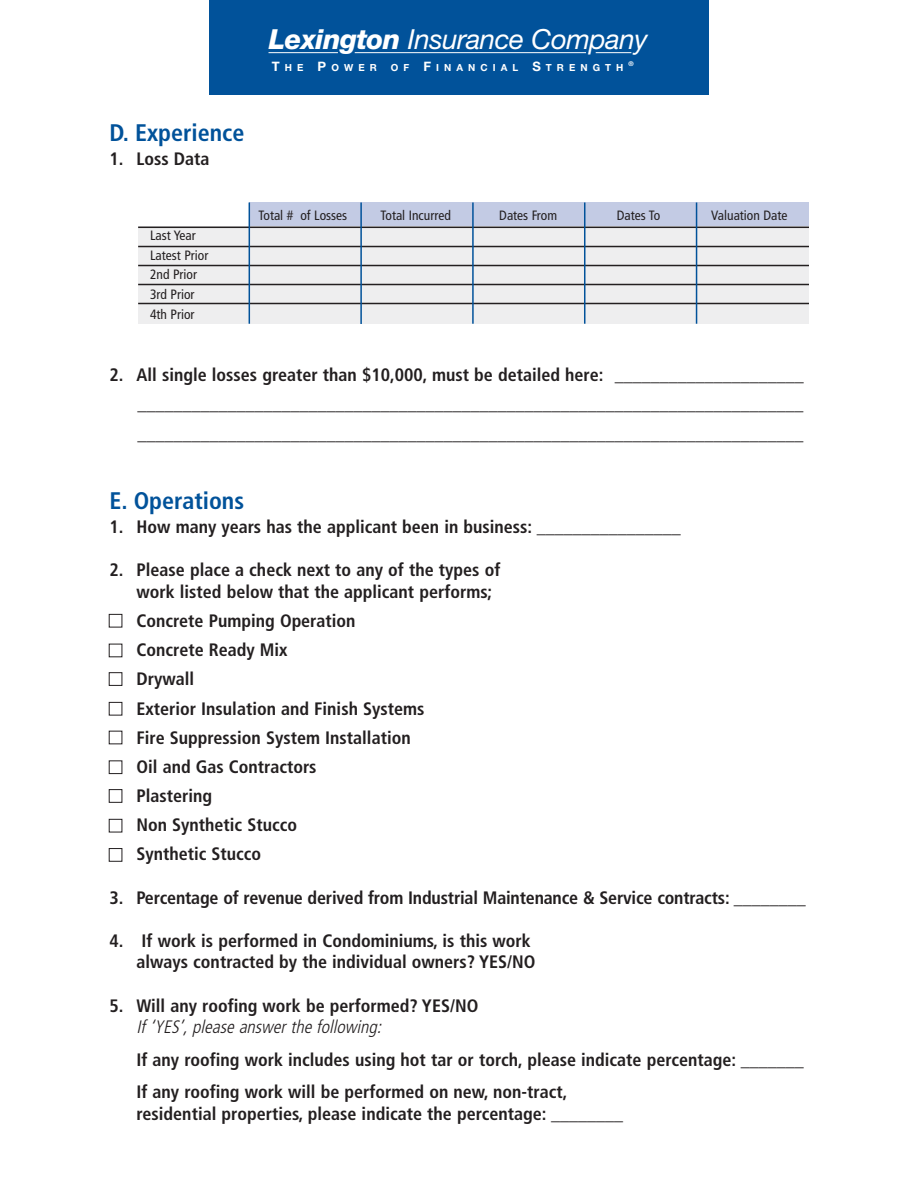
<style>
.page{position:relative;width:918px;height:1188px;background:#fff}
.page>*{position:absolute;margin:0;border:0;box-sizing:border-box;transform-origin:0 0}
.t1{font:italic 27.6px "Helvetica Neue";letter-spacing:-.015em;color:#fff}
.t2{font:700 condensed 24px "Frutiger";color:#01529a}
.t3{font:700 condensed 18px/29.1px "Frutiger";color:#231f20}
.t4{font:italic 300 condensed 18px "Frutiger";color:#231f20}
.t5{font:condensed 13.5px/19.5px "Frutiger";color:#231f20}
.t6{font:700 9.75px "Helvetica Neue";letter-spacing:.52em;color:#fff}
.t7{font:700 6.45px "Helvetica Neue";color:#fff}
.s1{font-weight:800}
.s2{font-size:13.05px}
</style>
<div class="page">
<div style="left:249px;top:202px;width:560px;height:45px;background:#c3cbe4"></div>
<div style="left:138px;top:227px;width:671px;height:97px;background:#eeeeef"></div>
<hr style="left:138px;top:227px;width:671px;height:1px;background:#231f20">
<hr style="left:138px;top:246px;width:671px;height:1px;background:#231f20">
<hr style="left:138px;top:265px;width:671px;height:1px;background:#231f20">
<hr style="left:138px;top:284px;width:671px;height:1px;background:#231f20">
<hr style="left:138px;top:303px;width:671px;height:1px;background:#231f20">
<div style="left:209px;top:0;width:500px;height:94px;background:#01529a"></div>
<hr style="left:355px;top:52px;width:231px;height:1px;background:#fff">
<hr style="left:596px;top:52px;width:35px;height:1px;background:#fff">
<hr style="left:269px;top:52px;width:69px;height:1px;background:#fff">
<hr style="left:360px;top:202px;width:2px;height:122px;background:#01529a">
<hr style="left:472px;top:202px;width:2px;height:122px;background:#01529a">
<hr style="left:584px;top:202px;width:1px;height:122px;background:#01529a">
<hr style="left:696px;top:202px;width:1px;height:122px;background:#01529a">
<hr style="left:249px;top:202px;width:1px;height:122px;background:#01529a">
<div style="left:109px;top:614px;width:13px;height:13px;border:1px solid #231f20"></div>
<div style="left:109px;top:672px;width:13px;height:14px;border:1px solid #231f20"></div>
<div style="left:109px;top:702px;width:13px;height:14px;border:1px solid #231f20"></div>
<div style="left:109px;top:760px;width:13px;height:14px;border:1px solid #231f20"></div>
<div style="left:109px;top:789px;width:13px;height:14px;border:1px solid #231f20"></div>
<div style="left:109px;top:819px;width:13px;height:13px;border:1px solid #231f20"></div>
<div style="left:109px;top:848px;width:13px;height:14px;border:1px solid #231f20"></div>
<h1 class="t1" style="left:269px;top:29px;width:380px"><span class="s1">Lexington</span> Insurance Company</h1>
<p class="t6" style="left:272px;top:64px;width:106px"><span class="s2">T</span>HE <span class="s2">P</span>OWER</p>
<p class="t6" style="left:391px;top:64px;width:234px">OF <span class="s2">F</span>INANCIAL <span class="s2">S</span>TRENGTH</p>
<p class="t7" style="left:629px;top:61px;width:7px">®</p>
<h2 class="t2" style="left:110px;top:123px;width:136px">D. Experience</h2>
<p class="t3" style="left:110px;top:146px;width:102px">1. Loss Data</p>
<p class="t5" style="left:150px;top:227px;width:60px">Last Year<br>Latest Prior<br>2nd Prior<br>3rd Prior<br>4th Prior</p>
<p class="t5" style="left:259px;top:206px;width:90px">Total # of Losses</p>
<p class="t5" style="left:499px;top:206px;width:59px">Dates From</p>
<p class="t5" style="left:617px;top:206px;width:45px">Dates To</p>
<p class="t5" style="left:711px;top:206px;width:78px">Valuation Date</p>
<p class="t5" style="left:381px;top:206px;width:72px">Total Incurred</p>
<p class="t3" style="left:138px;top:362px;width:668px;text-align:justify;text-indent:-28px">2. All single losses greater than $10,000, must be detailed here: _____________________ __________________________________________________________________________ __________________________________________________________________________</p>
<h2 class="t2" style="left:110px;top:491px;width:136px">E. Operations</h2>
<p class="t3" style="left:110px;top:514px;width:573px">1. How many years has the applicant been in business: ________________</p>
<p class="t3" style="left:136px;top:561px;width:365px;line-height:21.6px;text-indent:-27px">2. Please place a check next to any of the types of work listed below that the applicant performs;</p>
<p class="t3" style="left:136px;top:608px;width:289px">Concrete Pumping Operation<br>Concrete Ready Mix<br>Drywall<br>Exterior Insulation and Finish Systems<br>Fire Suppression System Installation<br>Oil and Gas Contractors<br>Plastering<br>Non Synthetic Stucco<br>Synthetic Stucco</p>
<p class="t3" style="left:110px;top:884px;width:698px">3. Percentage of revenue derived from Industrial Maintenance &amp; Service contracts: ________</p>
<p class="t3" style="left:110px;top:931px;width:428px;line-height:21.6px;text-align:right">4. If work is performed in Condominiums, is this work always contracted by the individual owners? YES/NO</p>
<p class="t3" style="left:110px;top:992px;width:370px">5. Will any roofing work be performed? YES/NO</p>
<p class="t4" style="left:136px;top:1020px;width:250px">If ‘YES’,please answerthe following:</p>
<p class="t3" style="left:136px;top:1045px;width:669px;line-height:32.4px">If any roofing work includes using hot tar or torch, please indicate percentage: _______<br>If any roofing work will be performed on new, non-tract,</p>
<p class="t3" style="left:136px;top:1100px;width:488px">residential properties, please indicate the percentage: ________</p>
</div>
